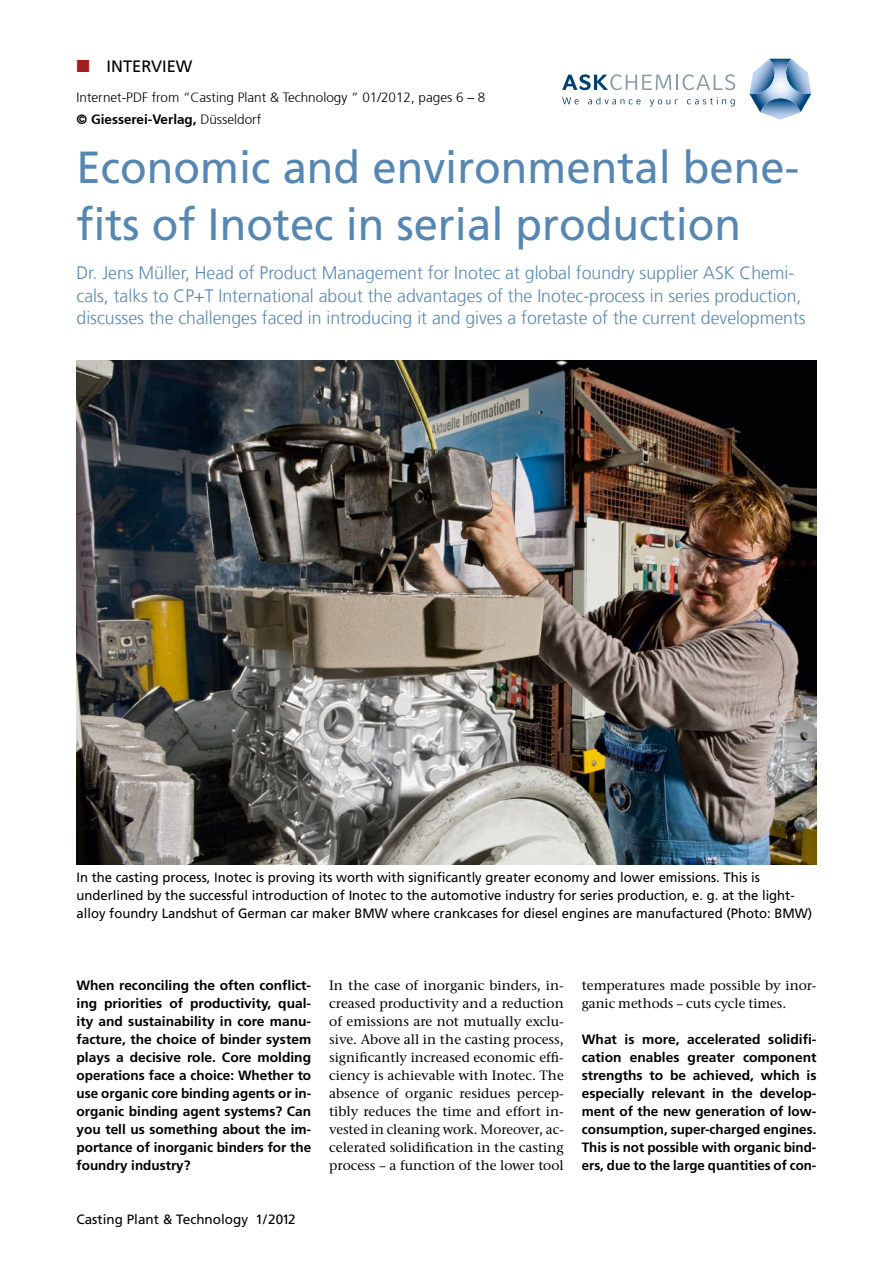
<style>
.page{position:relative;width:893px;height:1263px;background:#fff}
.page>*{position:absolute;margin:0;border:0;box-sizing:border-box;transform-origin:0 0}
.t1{font:45px/57px "Frutiger LT Com";color:#5687b3}
.t2{font:300 18px/22.5px "Frutiger LT Com";color:#5687b3}
.t3{font:16.5px "Frutiger LT Com";color:#000}
.t4{font:700 13.5px/18px "Frutiger LT Com";color:#000;text-align:justify}
.t5{font:500 13.5px/18px "Stone Ser ITC Std";color:#000;text-align:justify}
.t6{font:13.5px/18px "Frutiger LT Com";color:#000}
.t7{font:300 13.5px/21.6px "Frutiger";color:#000}
.s1{font-family:"European Pi Three";font-size:20.25px;color:#a01f1c}
.s2{font-weight:700}
</style>
<div class="page">
<img style="left:77px;top:360px;width:739px;height:504px">
<svg style="left:749px;top:59px;width:62px;height:53px"></svg>
<svg style="left:562px;top:74px;width:173px;height:16px"></svg>
<svg style="left:562px;top:97px;width:17px;height:7px"></svg>
<svg style="left:588px;top:97px;width:52px;height:7px"></svg>
<svg style="left:650px;top:99px;width:28px;height:7px"></svg>
<svg style="left:687px;top:97px;width:48px;height:9px"></svg>
<p class="t3" style="left:77px;top:57px;width:117px"><span class="s1">K</span> INTERVIEW</p>
<p class="t7" style="left:77px;top:87px;width:410px">Internet-PDF from “Casting Plant &amp; Technology “ 01/2012, pages 6 – 8 <span class="s2">© Giesserei-Verlag,</span> Düsseldorf</p>
<h1 class="t1" style="left:77px;top:139px;width:724px">Economic and environmental bene&shy;fits of Inotec in serial production</h1>
<p class="t2" style="left:77px;top:262px;width:731px">Dr. Jens Müller, Head of Product Management for Inotec at global foundry supplier ASK Chemi&shy;cals, talks to CP+T International about the advantages of the Inotec-process in series production, discusses the challenges faced in introducing it and gives a foretaste of the current developments</p>
<p class="t6" style="left:77px;top:868px;width:737px">In the casting process, Inotec is proving its worth with significantly greater economy and lower emissions. This is underlined by the successful introduction of Inotec to the automotive industry for series production, e. g. at the light&shy;alloy foundry Landshut of German car maker BMW where crankcases for diesel engines are manufactured (Photo: BMW)</p>
<p class="t4" style="left:77px;top:976px;width:236px">When reconciling the often conflict&shy;ing priorities of productivity, qual&shy;ity and sustainability in core manu&shy;facture, the choice of binder system plays a decisive role. Core molding operations face a choice: Whether to use organic core binding agents or in&shy;organic binding agent systems? Can you tell us something about the im&shy;portance of inorganic binders for the foundry industry?</p>
<p class="t5" style="left:329px;top:976px;width:236px">In the case of inorganic binders, in&shy;creased productivity and a reduction of emissions are not mutually exclu&shy;sive. Above all in the casting process, significantly increased economic effi&shy;ciency is achievable with Inotec. The absence of organic residues percep&shy;tibly reduces the time and effort in&shy;vested in cleaning work. Moreover, ac&shy;celerated solidification in the casting process – a function of the lower tool</p>
<p class="t5" style="left:582px;top:976px;width:236px">temperatures made possible by inor&shy;ganic methods – cuts cycle times.</p>
<p class="t4" style="left:582px;top:1030px;width:236px">What is more, accelerated solidifi&shy;cation enables greater component strengths to be achieved, which is especially relevant in the develop&shy;ment of the new generation of low&shy;consumption, super-charged engines.<br>This is not possible with organic bind&shy;ers, due to the large quantities of con-</p>
<p class="t6" style="left:77px;top:1210px;width:221px">Casting Plant &amp; Technology 1/2012</p>
</div>
